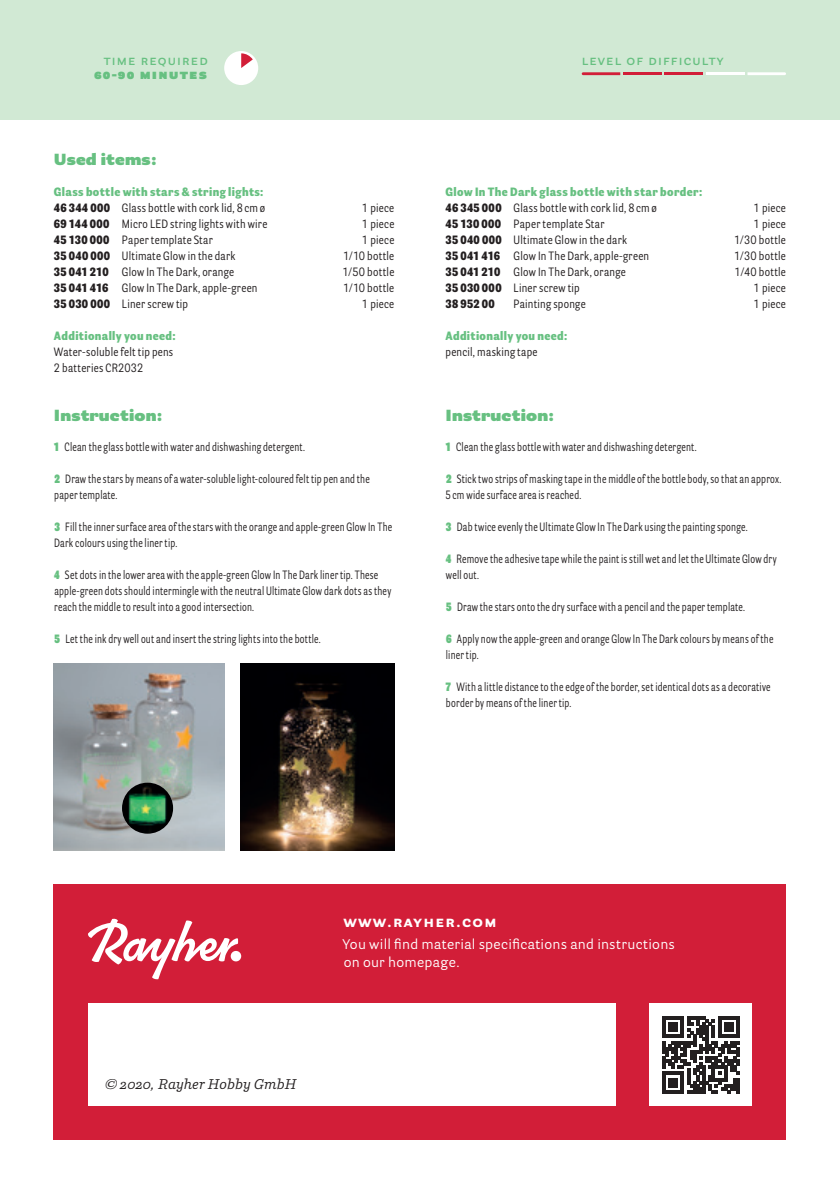
<style>
.page{position:relative;width:840px;height:1191px;background:#fff}
.page>*{position:absolute;margin:0;border:0;box-sizing:border-box;transform-origin:0 0}
.Fließtext_kursiv{font:900 16px "Parry Grotesque Pro";letter-spacing:.01em;color:#67c081}
.Fließtext{font:700 16px "Parry Grotesque Pro";letter-spacing:.08em;color:#fff}
.Head_Nebentext{font:14px "Parry Grotesque Pro";letter-spacing:.02em;color:#fff}
.Fließtext-2{font:600 14px "Parry Grotesque Pro";letter-spacing:.08em;color:#67c081}
.Copyright_Artnr{font:italic 14px "Parry Pro";letter-spacing:.01em;color:#231f20}
.Fließtext-3{font:900 14px "Parry Grotesque Pro";letter-spacing:.08em;color:#67c081}
.Fließtext_kursiv-2{font:12px/16px "Parry Grot Con Pro";letter-spacing:.02em;color:#231f20;scale:.88 1}
.Fließtext_kursiv-3{font:12px "Parry Grot Con Pro";letter-spacing:.02em;color:#231f20}
.t1{font:900 12px "Parry Grot Con Pro";letter-spacing:.03em;color:#67c081}
.t2{font:900 12px "Parry Grot Con Pro";letter-spacing:.02em;color:#231f20}
.s1{font-weight:900}
.s2{font-weight:900;color:#67c081}
</style>
<div class="page">
<div style="left:0;top:0;width:839px;height:119px;background:#d1e9d4"></div>
<div style="left:54px;top:884px;width:731px;height:256px;background:#d21e38"></div>
<div style="left:88px;top:1003px;width:527px;height:103px;background:#fff"></div>
<img style="left:240px;top:663px;width:154px;height:187px">
<div style="left:224px;top:51px;width:34px;height:34px;background:#fff;border-radius:50%"></div>
<svg style="left:241px;top:53px;width:12px;height:15px"></svg>
<svg style="left:88px;top:918px;width:150px;height:61px"></svg>
<div style="left:230px;top:951px;width:11px;height:10px;background:#fff;border-radius:50%"></div>
<div style="left:649px;top:1003px;width:102px;height:103px;background:#fff"></div>
<svg style="left:662px;top:1016px;width:77px;height:77px"></svg>
<svg style="left:581px;top:72px;width:39px;height:3px"></svg>
<hr style="left:622px;top:72px;width:39px;height:3px;background:#d21e38">
<hr style="left:664px;top:72px;width:38px;height:3px;background:#d21e38">
<hr style="left:705px;top:72px;width:39px;height:3px;background:#fff">
<svg style="left:747px;top:72px;width:38px;height:3px"></svg>
<img style="left:54px;top:663px;width:170px;height:187px">
<img style="left:122px;top:782px;width:51px;height:51px;border-radius:26px">
<p class="Fließtext-2" style="left:104px;top:50px;width:105px">time required</p>
<p class="Fließtext-2" style="left:581px;top:50px;width:143px">level of difficulty</p>
<p class="Fließtext-3" style="left:94px;top:63px;width:114px">60-90 minutes</p>
<p class="Fließtext_kursiv" style="left:54px;top:148px;width:104px">Used items:</p>
<p class="t1" style="left:54px;top:183px;width:211px">Glass bottle with stars &amp; string lights:</p>
<p class="Fließtext_kursiv-3" style="left:54px;top:200px;width:212px"><span class="s1">46 344 000</span> Glass bottle with cork lid, 8cmø</p>
<p class="Fließtext_kursiv-3" style="left:362px;top:200px;width:34px">1 piece</p>
<p class="Fließtext_kursiv-3" style="left:54px;top:216px;width:215px"><span class="s1">69 144 000</span> Micro LED string lights with wire</p>
<p class="Fließtext_kursiv-3" style="left:362px;top:216px;width:34px">1 piece</p>
<p class="Fließtext_kursiv-3" style="left:54px;top:232px;width:160px"><span class="s1">45 130 000</span> Paper template Star</p>
<p class="Fließtext_kursiv-3" style="left:362px;top:232px;width:34px">1 piece</p>
<p class="Fließtext_kursiv-3" style="left:54px;top:248px;width:183px"><span class="s1">35 040 000</span> Ultimate Glow in the dark</p>
<p class="Fließtext_kursiv-3" style="left:343px;top:248px;width:53px">1/10 bottle</p>
<p class="Fließtext_kursiv-3" style="left:54px;top:264px;width:182px"><span class="s1">35 041 210</span> Glow In The Dark, orange</p>
<p class="Fließtext_kursiv-3" style="left:342px;top:264px;width:53px">1/50 bottle</p>
<p class="Fließtext_kursiv-3" style="left:54px;top:280px;width:205px"><span class="s1">35 041 416</span> Glow In The Dark, apple-green</p>
<p class="Fließtext_kursiv-3" style="left:343px;top:280px;width:53px">1/10 bottle</p>
<p class="Fließtext_kursiv-3" style="left:54px;top:296px;width:136px"><span class="s1">35 030 000</span> Liner screw tip</p>
<p class="Fließtext_kursiv-3" style="left:362px;top:296px;width:34px">1 piece</p>
<p class="t1" style="left:54px;top:327px;width:123px">Additionally you need:</p>
<p class="Fließtext_kursiv-3" style="left:54px;top:344px;width:121px">Water-soluble felt tip pens</p>
<p class="Fließtext_kursiv-3" style="left:54px;top:360px;width:91px">2 batteries CR2032</p>
<p class="t1" style="left:445px;top:183px;width:258px">Glow In The Dark glass bottle with star border:</p>
<p class="Fließtext_kursiv-3" style="left:445px;top:200px;width:212px"><span class="s1">46 345 000</span> Glass bottle with cork lid, 8cmø</p>
<p class="Fließtext_kursiv-3" style="left:753px;top:200px;width:34px">1 piece</p>
<p class="Fließtext_kursiv-3" style="left:445px;top:216px;width:160px"><span class="s1">45 130 000</span> Paper template Star</p>
<p class="Fließtext_kursiv-3" style="left:753px;top:216px;width:34px">1 piece</p>
<p class="Fließtext_kursiv-3" style="left:445px;top:232px;width:183px"><span class="s1">35 040 000</span> Ultimate Glow in the dark</p>
<p class="Fließtext_kursiv-3" style="left:733px;top:232px;width:53px">1/30 bottle</p>
<p class="Fließtext_kursiv-3" style="left:445px;top:248px;width:205px"><span class="s1">35 041 416</span> Glow In The Dark, apple-green</p>
<p class="Fließtext_kursiv-3" style="left:733px;top:248px;width:53px">1/30 bottle</p>
<p class="Fließtext_kursiv-3" style="left:445px;top:264px;width:182px"><span class="s1">35 041 210</span> Glow In The Dark, orange</p>
<p class="Fließtext_kursiv-3" style="left:734px;top:264px;width:53px">1/40 bottle</p>
<p class="Fließtext_kursiv-3" style="left:445px;top:280px;width:136px"><span class="s1">35 030 000</span> Liner screw tip</p>
<p class="Fließtext_kursiv-3" style="left:753px;top:280px;width:34px">1 piece</p>
<p class="t2" style="left:445px;top:295px;width:51px">38 952 00</p>
<p class="Fließtext_kursiv-3" style="left:513px;top:296px;width:73px">Painting sponge</p>
<p class="Fließtext_kursiv-3" style="left:753px;top:296px;width:34px">1 piece</p>
<p class="t1" style="left:445px;top:327px;width:123px">Additionally you need:</p>
<p class="Fließtext_kursiv-3" style="left:445px;top:344px;width:93px">pencil, masking tape</p>
<p class="Fließtext_kursiv" style="left:54px;top:403px;width:110px">Instruction:</p>
<p class="Fließtext_kursiv" style="left:445px;top:403px;width:110px">Instruction:</p>
<p class="Fließtext_kursiv-2" style="left:54px;top:439px;width:287px"><span class="s2">1</span> Clean the glass bottle with water and dishwashing detergent.</p>
<p class="Fließtext_kursiv-2" style="left:54px;top:471px;width:360px"><span class="s2">2</span> Draw the stars by means of a water-soluble light-coloured felt tip pen and the paper template.</p>
<p class="Fließtext_kursiv-2" style="left:54px;top:519px;width:385px"><span class="s2">3</span> Fill the inner surface area of the stars with the orange and apple-green Glow In The<br>Dark colours using the liner tip.</p>
<p class="Fließtext_kursiv-2" style="left:54px;top:567px;width:384px"><span class="s2">4</span> Set dots in the lower area with the apple-green Glow In The Dark liner tip. These apple-green dots should intermingle with the neutral Ultimate Glow dark dots as they reach the middle to result into a good intersection.</p>
<p class="Fließtext_kursiv-2" style="left:55px;top:631px;width:304px"><span class="s2">5</span> Let the ink dry well out and insert the string lights into the bottle.</p>
<p class="Fließtext_kursiv-2" style="left:445px;top:439px;width:287px"><span class="s2">1</span> Clean the glass bottle with water and dishwashing detergent.</p>
<p class="Fließtext_kursiv-2" style="left:445px;top:471px;width:383px"><span class="s2">2</span> Stick two strips of masking tape in the middle of the bottle body, so that an approx.<br>5cm wide surface area is reached.</p>
<p class="Fließtext_kursiv-2" style="left:445px;top:519px;width:344px"><span class="s2">3</span> Dab twice evenly the Ultimate Glow In The Dark using the painting sponge.</p>
<p class="Fließtext_kursiv-2" style="left:445px;top:551px;width:377px"><span class="s2">4</span> Remove the adhesive tape while the paint is still wet and let the Ultimate Glow dry well out.</p>
<p class="Fließtext_kursiv-2" style="left:446px;top:599px;width:341px"><span class="s2">5</span> Draw the stars onto the dry surface with a pencil and the paper template.</p>
<p class="Fließtext_kursiv-2" style="left:445px;top:631px;width:373px"><span class="s2">6</span> Apply now the apple-green and orange Glow In The Dark colours by means of the liner tip.</p>
<p class="Fließtext_kursiv-2" style="left:445px;top:679px;width:370px"><span class="s2">7</span> With a little distance to the edge of the border, set identical dots as a decorative border by means of the liner tip.</p>
<p class="Fließtext" style="left:343px;top:910px;width:155px">www.rayher.com</p>
<p class="Copyright_Artnr" style="left:105px;top:1074px;width:193px">© 2020, Rayher Hobby GmbH</p>
<p class="Head_Nebentext" style="left:342px;top:934px;width:334px">You will find material specifications and instructions</p>
<p class="Head_Nebentext" style="left:343px;top:952px;width:118px">on our homepage.</p>
</div>
